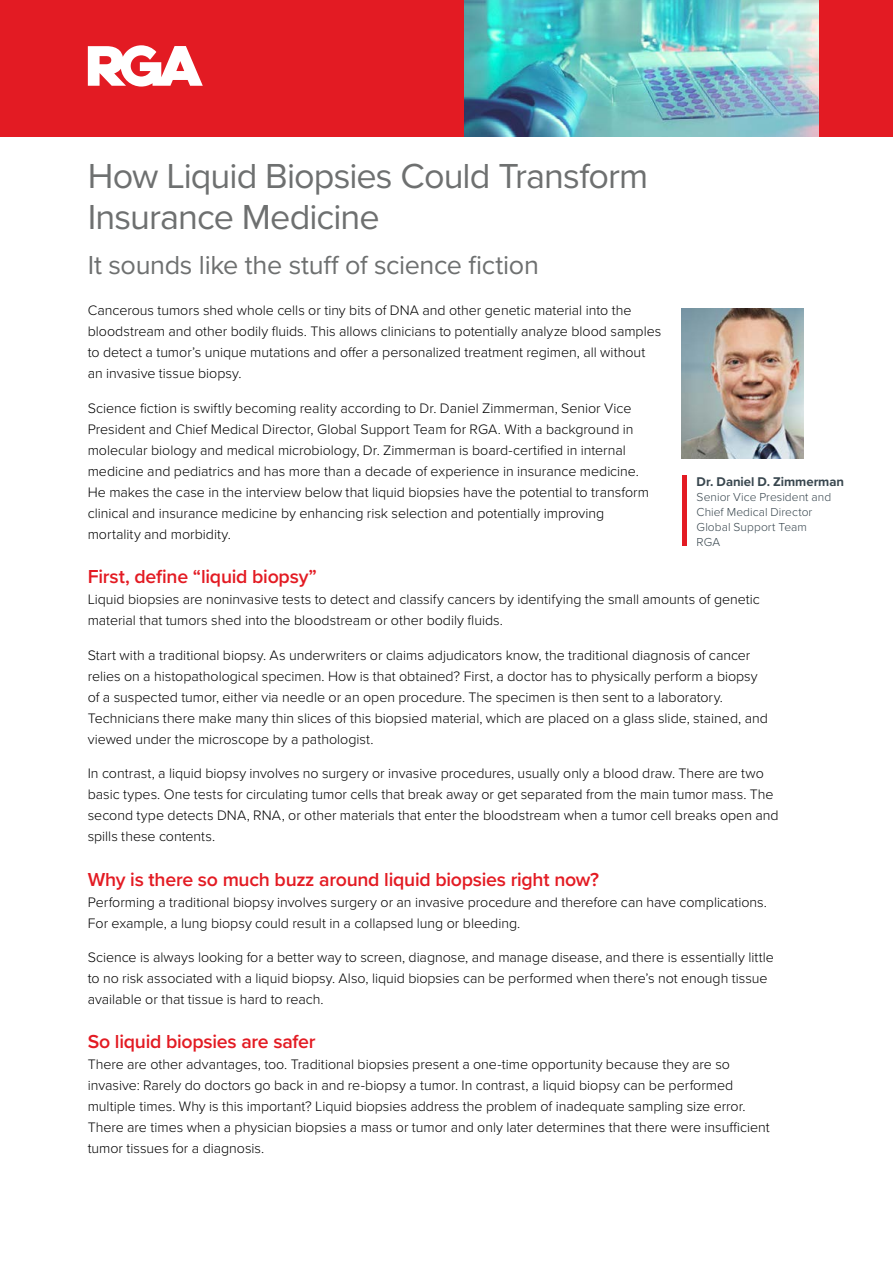
<style>
.page{position:relative;width:893px;height:1263px;background:#fff}
.page>*{position:absolute;margin:0;border:0;box-sizing:border-box;transform-origin:0 0}
.t1{font:36px/40.5px "Proxima Nova";letter-spacing:-.025em;color:#6e7070}
.t2{font:27px "Proxima Nova";letter-spacing:-.015em;color:#6e7070}
.t3{font:600 19.5px "Proxima Nova";letter-spacing:-.015em;color:#e31b23}
.t4{font:300 14.25px/21px "Proxima Nova";letter-spacing:-.005em;color:#000}
.t5{font:700 13.2px "Proxima Nova";color:#39474f}
.t6{font:300 12px/15px "Proxima Nova";letter-spacing:.005em;color:#39474f}
</style>
<div class="page">
<div style="left:0;top:0;width:468px;height:136px;background:#e31b23"></div>
<div style="left:805px;top:0;width:88px;height:136px;background:#e31b23"></div>
<svg style="left:88px;top:45px;width:115px;height:42px"></svg>
<hr style="left:682px;top:476px;width:4px;height:70px;background:#e31b23">
<img style="left:682px;top:309px;width:121px;height:150px">
<img style="left:465px;top:0;width:353px;height:136px">
<h1 class="t1" style="left:88px;top:154px;width:562px">How Liquid Biopsies Could Transform<br>Insurance Medicine</h1>
<h2 class="t2" style="left:88px;top:245px;width:453px">It sounds like the stuff of science fiction</h2>
<p class="t4" style="left:88px;top:299px;width:575px">Cancerous tumors shed whole cells or tiny bits of DNA and other genetic material into the bloodstream and other bodily fluids. This allows clinicians to potentially analyze blood samples to detect a tumor’s unique mutations and offer a personalized treatment regimen, all without an invasive tissue biopsy.</p>
<p class="t4" style="left:88px;top:397px;width:563px">Science fiction is swiftly becoming reality according to Dr. Daniel Zimmerman, Senior Vice President and Chief Medical Director, Global Support Team for RGA. With a background in molecular biology and medical microbiology, Dr. Zimmerman is board-certified in internal medicine and pediatrics and has more than a decade of experience in insurance medicine.<br>He makes the case in the interview below that liquid biopsies have the potential to transform clinical and insurance medicine by enhancing risk selection and potentially improving mortality and morbidity.</p>
<h3 class="t3" style="left:88px;top:562px;width:231px">First, define “liquid biopsy”</h3>
<p class="t4" style="left:88px;top:588px;width:674px">Liquid biopsies are noninvasive tests to detect and classify cancers by identifying the small amounts of genetic material that tumors shed into the bloodstream or other bodily fluids.</p>
<p class="t4" style="left:88px;top:644px;width:682px">Start with a traditional biopsy. As underwriters or claims adjudicators know, the traditional diagnosis of cancer relies on a histopathological specimen. How is that obtained? First, a doctor has to physically perform a biopsy of a suspected tumor, either via needle or an open procedure. The specimen is then sent to a laboratory.<br>Technicians there make many thin slices of this biopsied material, which are placed on a glass slide, stained, and viewed under the microscope by a pathologist.</p>
<p class="t4" style="left:88px;top:762px;width:692px">In contrast, a liquid biopsy involves no surgery or invasive procedures, usually only a blood draw. There are two basic types. One tests for circulating tumor cells that break away or get separated from the main tumor mass. The second type detects DNA, RNA, or other materials that enter the bloodstream when a tumor cell breaks open and spills these contents.</p>
<h3 class="t3" style="left:88px;top:864px;width:513px">Why is there so much buzz around liquid biopsies right now?</h3>
<p class="t4" style="left:88px;top:890px;width:681px">Performing a traditional biopsy involves surgery or an invasive procedure and therefore can have complications.<br>For example, a lung biopsy could result in a collapsed lung or bleeding.</p>
<p class="t4" style="left:88px;top:946px;width:688px">Science is always looking for a better way to screen, diagnose, and manage disease, and there is essentially little to no risk associated with a liquid biopsy. Also, liquid biopsies can be performed when there’s not enough tissue available or that tissue is hard to reach.</p>
<h3 class="t3" style="left:88px;top:1027px;width:229px">So liquid biopsies are safer</h3>
<p class="t4" style="left:88px;top:1053px;width:683px">There are other advantages, too. Traditional biopsies present a one-time opportunity because they are so invasive: Rarely do doctors go back in and re-biopsy a tumor. In contrast, a liquid biopsy can be performed multiple times. Why is this important? Liquid biopsies address the problem of inadequate sampling size error.<br>There are times when a physician biopsies a mass or tumor and only later determines that there were insufficient tumor tissues for a diagnosis.</p>
<p class="t5" style="left:697px;top:472px;width:149px">Dr. Daniel D. Zimmerman</p>
<p class="t6" style="left:697px;top:489px;width:136px">Senior Vice President and<br>Chief Medical Director<br>Global Support Team<br>RGA</p>
</div>
